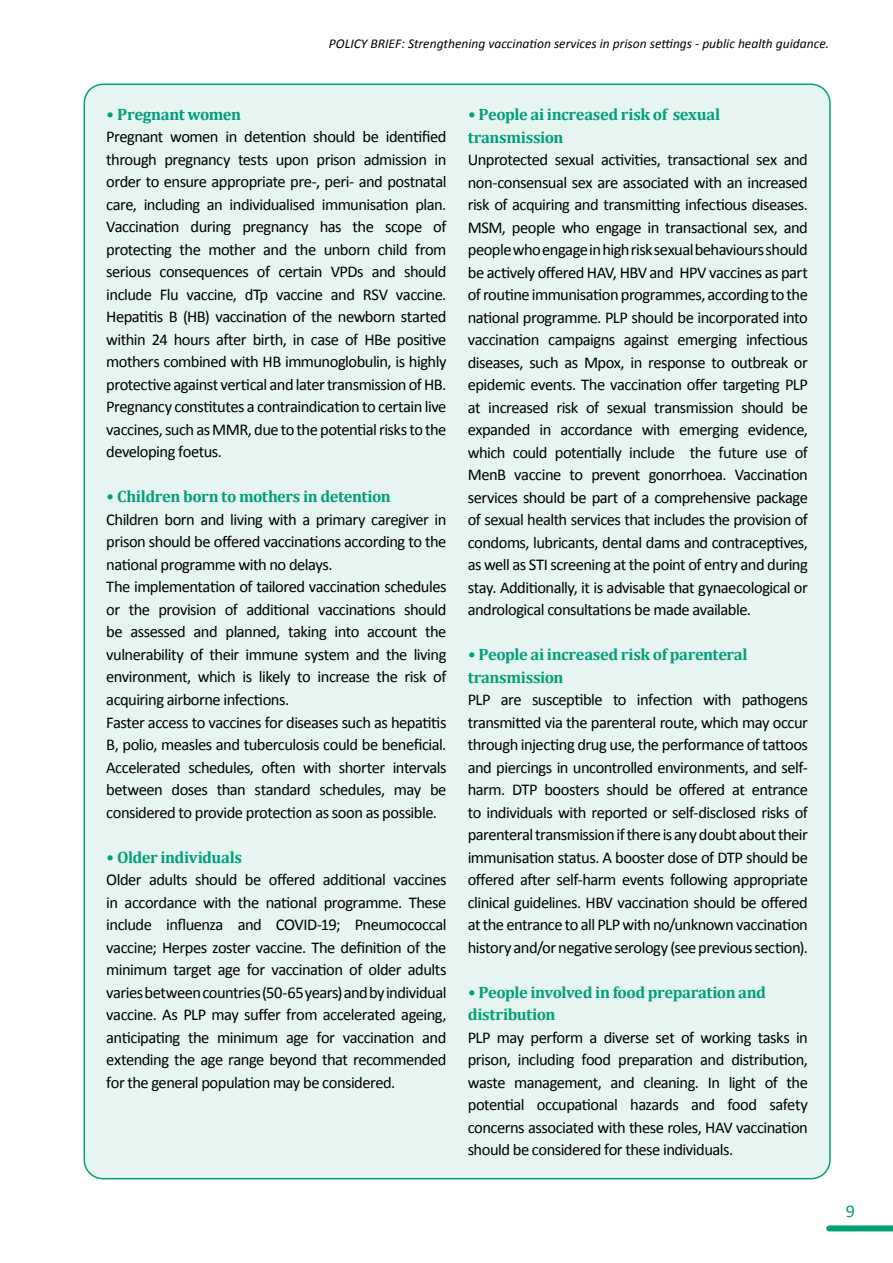
<style>
.page{position:relative;width:893px;height:1263px;background:#fff}
.page>*{position:absolute;margin:0;border:0;box-sizing:border-box;transform-origin:0 0}
.t1{font:18px "Calibri";color:#009e79}
.t2{font:16.5px/22.5px "Calibri";letter-spacing:-.03em;color:#000;text-align:justify}
.t3{font:700 16.5px/22.5px "Cambria";letter-spacing:-.02em;color:#009e79}
.t4{font:italic 13.5px "Calibri";color:#000}
.s1{font-family:"Calibri";font-weight:400}
</style>
<div class="page">
<div style="left:829px;top:1225px;width:64px;height:6px;background:#009e79"></div>
<div style="left:85px;top:85px;width:744px;height:1093px;background:#e6f5f1;border-radius:18px"></div>
<p class="t4" style="left:329px;top:35px;width:502px">POLICY BRIEF: Strengthening vaccination services in prison settings - public health guidance.</p>
<p class="t3" style="left:106px;top:102px;width:136px"><span class="s1">•</span> Pregnant women</p>
<p class="t2" style="left:106px;top:125px;width:342px">Pregnant women in detention should be identified through pregnancy tests upon prison admission in order to ensure appropriate pre-, peri- and postnatal care, including an individualised immunisation plan.<br>Vaccination during pregnancy has the scope of protecting the mother and the unborn child from serious consequences of certain VPDs and should include Flu vaccine, dTp vaccine and RSV vaccine.<br>Hepatitis B (HB) vaccination of the newborn started within 24 hours after birth, in case of HBe positive mothers combined with HB immunoglobulin, is highly protective against vertical and later transmission of HB.<br>Pregnancy constitutes a contraindication to certain live vaccines, such as MMR, due to the potential risks to the developing foetus.</p>
<p class="t3" style="left:106px;top:485px;width:286px"><span class="s1">•</span> Children born to mothers in detention</p>
<p class="t2" style="left:106px;top:507px;width:342px;text-align:left">Children born and living with a primary caregiver in prison should be offered vaccinations according to the national programme with no delays.<br>The implementation of tailored vaccination schedules or the provision of additional vaccinations should be assessed and planned, taking into account the vulnerability of their immune system and the living environment, which is likely to increase the risk of acquiring airborne infections.<br>Faster access to vaccines for diseases such as hepatitis B, polio, measles and tuberculosis could be beneficial.<br>Accelerated schedules, often with shorter intervals between doses than standard schedules, may be considered to provide protection as soon as possible.</p>
<p class="t3" style="left:106px;top:845px;width:137px"><span class="s1">•</span> Older individuals</p>
<p class="t2" style="left:106px;top:867px;width:342px">Older adults should be offered additional vaccines in accordance with the national programme. These include influenza and COVID-19; Pneumococcal vaccine; Herpes zoster vaccine. The definition of the minimum target age for vaccination of older adults varies between countries (50-65 years) and by individual vaccine. As PLP may suffer from accelerated ageing, anticipating the minimum age for vaccination and extending the age range beyond that recommended for the general population may be considered.</p>
<p class="t3" style="left:468px;top:103px;width:254px"><span class="s1">•</span> People ai increased risk of sexual transmission</p>
<p class="t2" style="left:468px;top:148px;width:342px">Unprotected sexual activities, transactional sex and non-consensual sex are associated with an increased risk of acquiring and transmitting infectious diseases.<br>MSM, people who engage in transactional sex, and people who engage in high risk sexual behaviours should be actively offered HAV, HBV and HPV vaccines as part of routine immunisation programmes, according to the national programme. PLP should be incorporated into vaccination campaigns against emerging infectious diseases, such as Mpox, in response to outbreak or epidemic events. The vaccination offer targeting PLP at increased risk of sexual transmission should be expanded in accordance with emerging evidence, which could potentially include the future use of MenB vaccine to prevent gonorrhoea. Vaccination services should be part of a comprehensive package of sexual health services that includes the provision of condoms, lubricants, dental dams and contraceptives, as well as STI screening at the point of entry and during stay. Additionally, it is advisable that gynaecological or andrological consultations be made available.</p>
<p class="t3" style="left:468px;top:643px;width:281px"><span class="s1">•</span> People ai increased risk of parenteral transmission</p>
<p class="t2" style="left:468px;top:688px;width:342px">PLP are susceptible to infection with pathogens transmitted via the parenteral route, which may occur through injecting drug use, the performance of tattoos and piercings in uncontrolled environments, and self&shy;harm. DTP boosters should be offered at entrance to individuals with reported or self-disclosed risks of parenteral transmission if there is any doubt about their immunisation status. A booster dose of DTP should be offered after self-harm events following appropriate clinical guidelines. HBV vaccination should be offered at the entrance to all PLP with no/unknown vaccination history and/or negative serology (see previous section).</p>
<p class="t3" style="left:468px;top:980px;width:300px"><span class="s1">•</span> People involved in food preparation and distribution</p>
<p class="t2" style="left:468px;top:1025px;width:342px">PLP may perform a diverse set of working tasks in prison, including food preparation and distribution, waste management, and cleaning. In light of the potential occupational hazards and food safety concerns associated with these roles, HAV vaccination should be considered for these individuals.</p>
<p class="t1" style="left:846px;top:1199px;width:11px">9</p>
</div>
